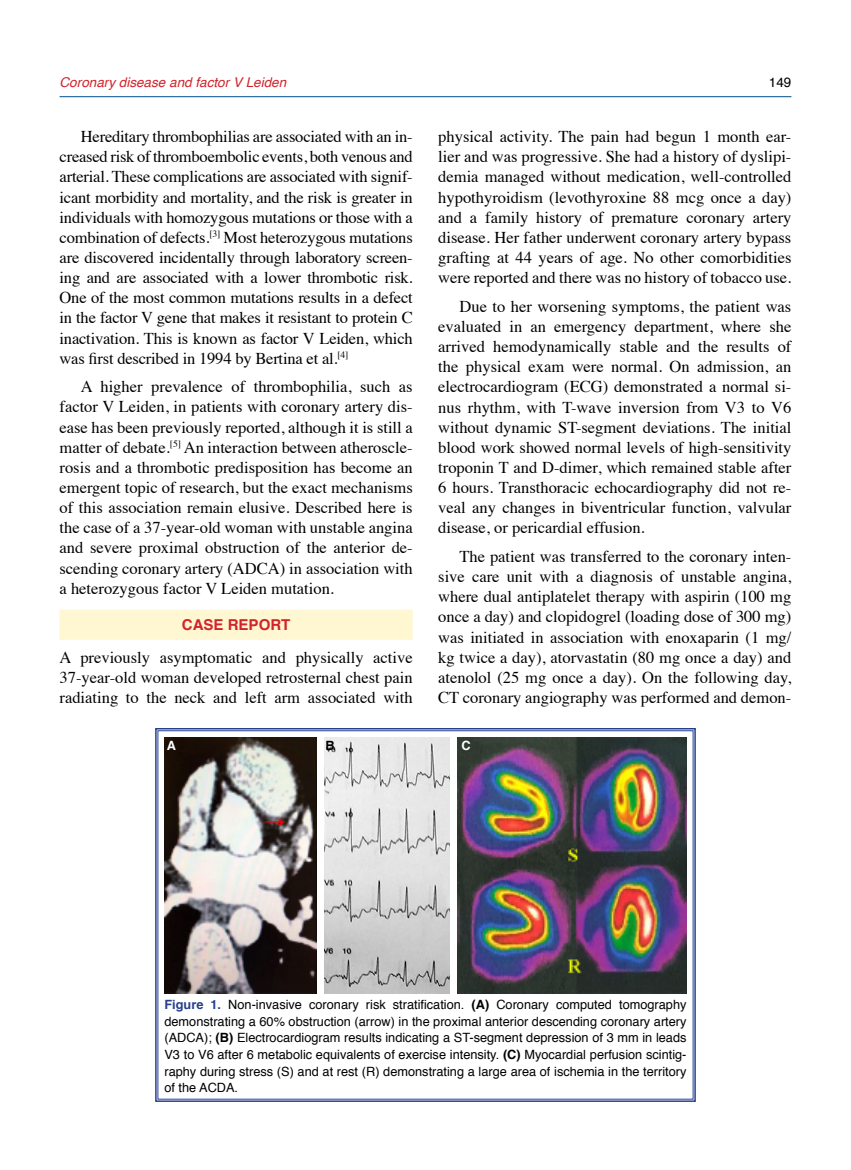
<style>
.page{position:relative;width:851px;height:1170px;background:#fff}
.page>*{position:absolute;margin:0;border:0;box-sizing:border-box;transform-origin:0 0}
.t1{font:16.5px/20.1px "Times";color:#000;text-align:justify}
.t2{font:700 15px "Helvetica";color:#d2232a}
.t3{font:italic 13.5px "Helvetica";color:#d2232a}
.t4{font:13.5px "Helvetica";color:#000}
.t5{font:12.75px/16.5px "Helvetica";color:#000;text-align:justify}
.t6{font:700 12.75px "Helvetica";color:#fff}
.t7{font:700 12.75px "Helvetica";color:#000}
.s1{font-weight:700;color:#25408f}
.s2{font-weight:700}
</style>
<div class="page">
<div style="left:60px;top:609px;width:352px;height:30px;background:#fff6d2"></div>
<hr style="left:60px;top:96px;width:731px;height:1px;background:#00508a">
<svg style="left:155px;top:728px;width:541px;height:374px"></svg>
<img style="left:164px;top:737px;width:152px;height:256px">
<img style="left:324px;top:737px;width:126px;height:256px">
<img style="left:457px;top:737px;width:229px;height:256px">
<p class="t3" style="left:60px;top:71px;width:228px">Coronary disease and factor V Leiden</p>
<p class="t4" style="left:768px;top:72px;width:24px">149</p>
<p class="t1" style="left:60px;top:125px;width:355px;text-indent:21px">Hereditary thrombophilias are associated with an in&shy;creased risk of thromboembolic events, both venous and arterial. These complications are associated with signif&shy;icant morbidity and mortality, and the risk is greater in individuals with homozygous mutations or those with a combination of defects.<sup>[3]</sup> Most heterozygous mutations are discovered incidentally through laboratory screen&shy;ing and are associated with a lower thrombotic risk.<br>One of the most common mutations results in a defect in the factor V gene that makes it resistant to protein C inactivation. This is known as factor V Leiden, which was first described in 1994 by Bertina et al.<sup>[4]</sup></p>
<p class="t1" style="left:60px;top:375px;width:354px;text-indent:21px">A higher prevalence of thrombophilia, such as factor V Leiden, in patients with coronary artery dis&shy;ease has been previously reported, although it is still a matter of debate.<sup>[5]</sup> An interaction between atheroscle&shy;rosis and a thrombotic predisposition has become an emergent topic of research, but the exact mechanisms of this association remain elusive. Described here is the case of a 37-year-old woman with unstable angina and severe proximal obstruction of the anterior de&shy;scending coronary artery (ADCA) in association with a heterozygous factor V Leiden mutation.</p>
<p class="t2" style="left:182px;top:612px;width:110px">CASE REPORT</p>
<p class="t1" style="left:60px;top:645px;width:354px">A previously asymptomatic and physically active 37-year-old woman developed retrosternal chest pain radiating to the neck and left arm associated with</p>
<p class="t1" style="left:438px;top:125px;width:354px">physical activity. The pain had begun 1 month ear&shy;lier and was progressive. She had a history of dyslipi&shy;demia managed without medication, well-controlled hypothyroidism (levothyroxine 88 mcg once a day) and a family history of premature coronary artery disease. Her father underwent coronary artery bypass grafting at 44 years of age. No other comorbidities were reported and there was no history of tobacco use.</p>
<p class="t1" style="left:438px;top:295px;width:354px;text-indent:21px">Due to her worsening symptoms, the patient was evaluated in an emergency department, where she arrived hemodynamically stable and the results of the physical exam were normal. On admission, an electrocardiogram (ECG) demonstrated a normal si&shy;nus rhythm, with T-wave inversion from V3 to V6 without dynamic ST-segment deviations. The initial blood work showed normal levels of high-sensitivity troponin T and D-dimer, which remained stable after 6 hours. Transthoracic echocardiography did not re&shy;veal any changes in biventricular function, valvular disease, or pericardial effusion.</p>
<p class="t1" style="left:438px;top:545px;width:354px;text-indent:21px">The patient was transferred to the coronary inten&shy;sive care unit with a diagnosis of unstable angina, where dual antiplatelet therapy with aspirin (100 mg once a day) and clopidogrel (loading dose of 300 mg) was initiated in association with enoxaparin (1 mg/ kg twice a day), atorvastatin (80 mg once a day) and atenolol (25 mg once a day). On the following day, CT coronary angiography was performed and demon-</p>
<p class="t6" style="left:167px;top:735px;width:11px">A</p>
<p class="t7" style="left:325px;top:735px;width:11px">B</p>
<p class="t6" style="left:461px;top:735px;width:11px">C</p>
<p class="t5" style="left:164px;top:997px;width:523px"><span class="s1">Figure 1.</span> Non-invasive coronary risk stratification. <span class="s2">(A)</span> Coronary computed tomography demonstrating a 60% obstruction (arrow) in the proximal anterior descending coronary artery (ADCA); <span class="s2">(B)</span> Electrocardiogram results indicating a ST-segment depression of 3 mm in leads V3 to V6 after 6 metabolic equivalents of exercise intensity. <span class="s2">(C)</span> Myocardial perfusion scintig&shy;raphy during stress (S) and at rest (R) demonstrating a large area of ischemia in the territory of the ACDA.</p>
</div>
